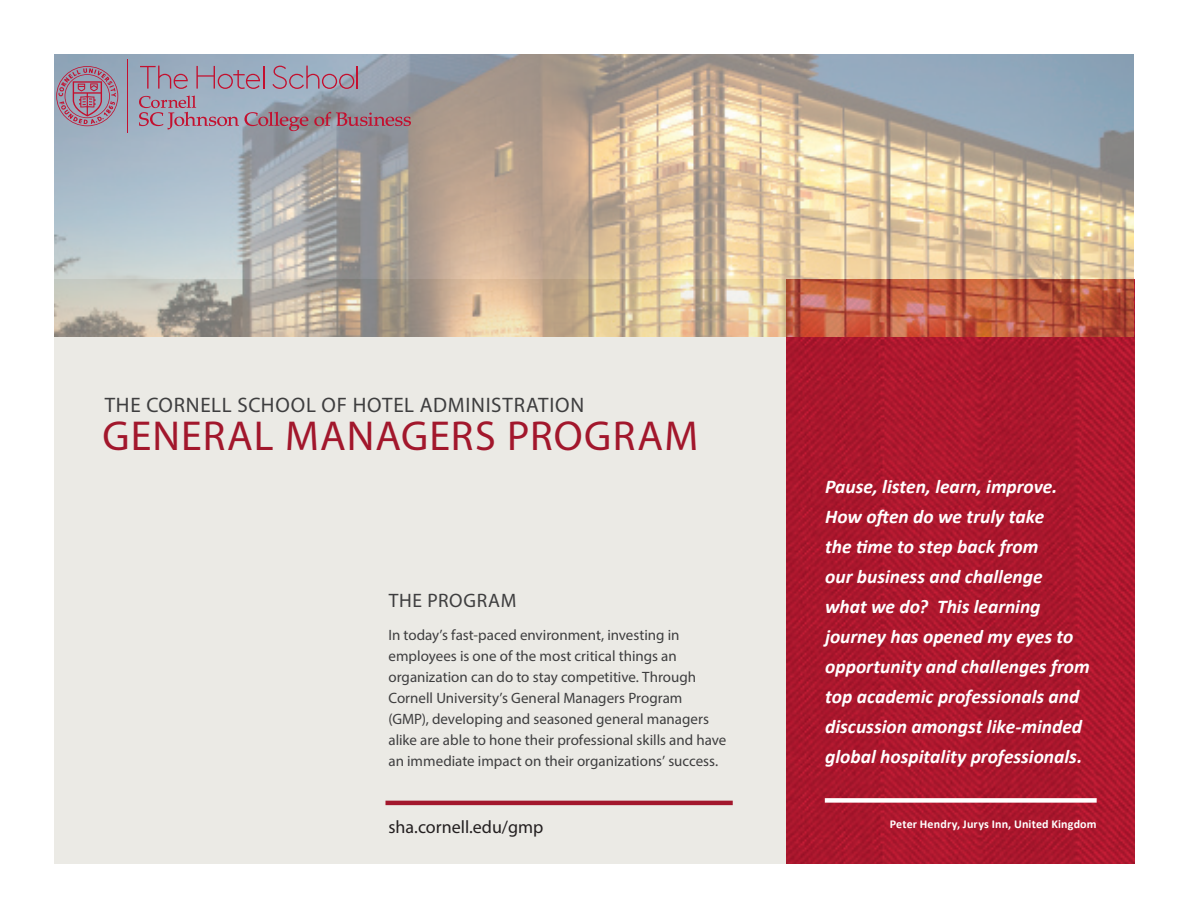
<style>
.page{position:relative;width:1188px;height:918px;background:#fff}
.page>*{position:absolute;margin:0;border:0;box-sizing:border-box;transform-origin:0 0}
.t1{font:42px "Myriad Pro";letter-spacing:.03em;color:#a2172c}
.t2{font:21px "Myriad Pro";letter-spacing:.035em;color:#3e3e3f}
.t3{font:italic 700 19.5px/30px "Calibri";color:#fff}
.t4{font:19.5px "Myriad Pro";letter-spacing:.035em;color:#3e3e3f}
.t5{font:18px "Myriad Pro";color:#231f20}
.t6{font:15px/21px "Myriad Pro";color:#3e3e3f}
.t7{font:700 12px "Calibri";letter-spacing:.015em;color:#fff}
</style>
<div class="page">
<div style="left:54px;top:279px;width:732px;height:585px;background:#ebeae5"></div>
<img style="left:787px;top:279px;width:348px;height:585px">
<img style="left:55px;top:55px;width:1079px;height:282px">
<hr style="left:386px;top:801px;width:347px;height:4px;background:#a2172c">
<div style="left:825px;top:798px;width:272px;height:5px;background:#fff"></div>
<hr style="left:127px;top:59px;width:1px;height:74px;background:#c3102f">
<svg style="left:56px;top:66px;width:62px;height:60px;background:#a08499"></svg>
<svg style="left:314px;top:112px;width:97px;height:14px"></svg>
<svg style="left:139px;top:96px;width:169px;height:35px;background:#a195a7"></svg>
<svg style="left:140px;top:66px;width:48px;height:23px"></svg>
<svg style="left:196px;top:66px;width:68px;height:23px;background:#a193a7"></svg>
<svg style="left:272px;top:66px;width:86px;height:23px;background:#a395a9"></svg>
<p class="t2" style="left:105px;top:392px;width:481px">THE CORNELL SCHOOL OF HOTEL ADMINISTRATION</p>
<p class="t1" style="left:102px;top:410px;width:597px">GENERAL MANAGERS PROGRAM</p>
<p class="t4" style="left:389px;top:589px;width:129px">THE PROGRAM</p>
<p class="t6" style="left:388px;top:624px;width:339px">In today’s fast-paced environment, investing in employees is one of the most critical things an organization can do to stay competitive. Through Cornell University’s General Managers Program (GMP), developing and seasoned general managers alike are able to hone their professional skills and have an immediate impact on their organizations’ success.</p>
<p class="t3" style="left:825px;top:471px;width:266px">Pause, listen, learn, improve.<br>How often do we truly take<br>the time to step back from<br>our business and challenge<br>what we do? This learning journey has opened my eyes to opportunity and challenges from top academic professionals and discussion amongst like-minded global hospitality professionals.</p>
<p class="t5" style="left:388px;top:815px;width:156px">sha.cornell.edu/gmp</p>
<p class="t7" style="left:890px;top:816px;width:208px">Peter Hendry, Jurys Inn, United Kingdom</p>
</div>
